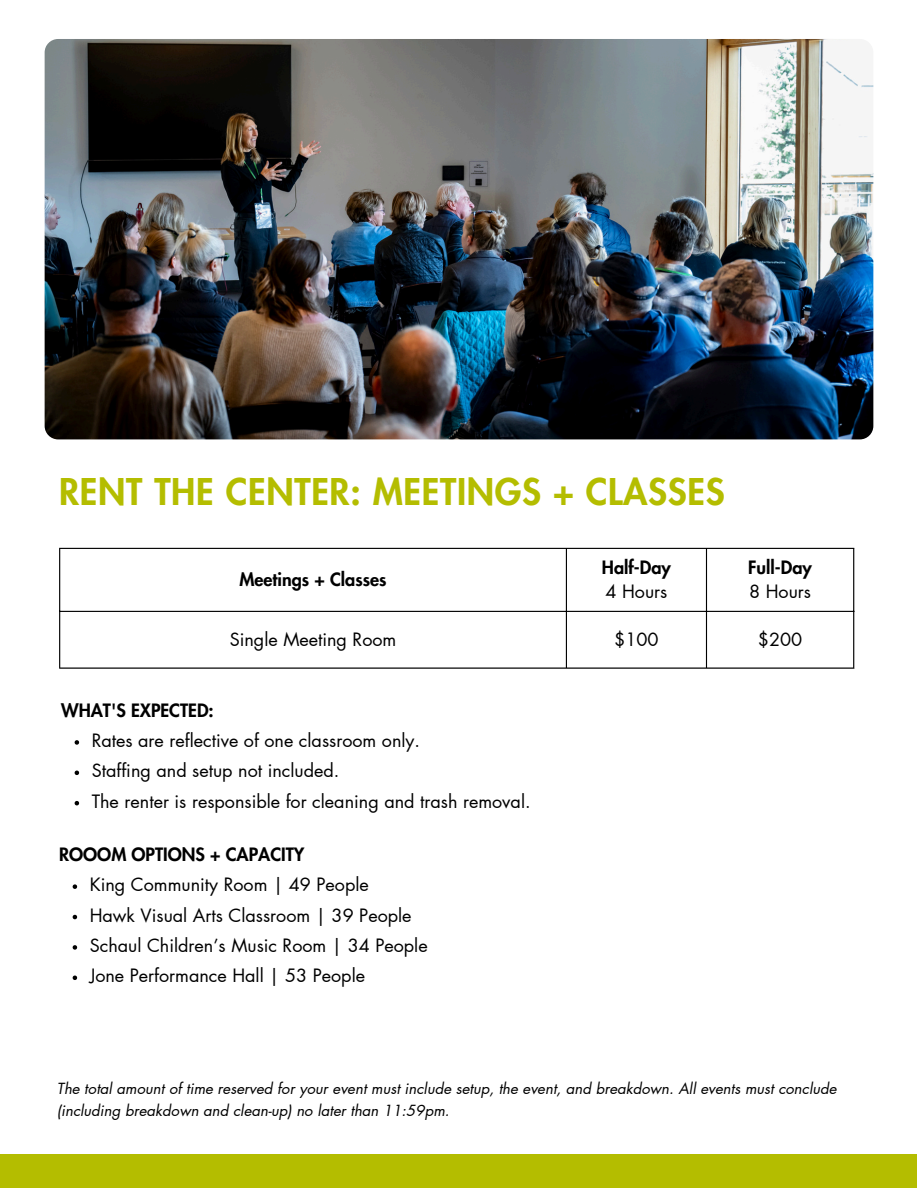
<style>
.page{position:relative;width:918px;height:1188px;background:#fff}
.page>*{position:absolute;margin:0;border:0;box-sizing:border-box;transform-origin:0 0}
.t1{font:800 36px "Futura LT Pro";letter-spacing:.02em;color:#b4bd00}
.t2{font:18px "Futura LT Pro";color:#000}
.t3{font:800 18px "Futura LT Pro";color:#000}
.t4{font:italic 15px/21.3px "Futura LT Pro";color:#000}
</style>
<div class="page">
<div style="left:0;top:1155px;width:917px;height:33px;background:#b4bd00"></div>
<hr style="left:59px;top:549px;width:1px;height:119px;background:#000">
<hr style="left:566px;top:549px;width:1px;height:119px;background:#000">
<hr style="left:706px;top:549px;width:1px;height:119px;background:#000">
<hr style="left:853px;top:549px;width:1px;height:119px;background:#000">
<hr style="left:59px;top:548px;width:795px;height:1px;background:#000">
<hr style="left:59px;top:611px;width:795px;height:1px;background:#000">
<hr style="left:59px;top:668px;width:795px;height:1px;background:#000">
<svg style="left:75px;top:740px;width:4px;height:5px"></svg>
<svg style="left:75px;top:771px;width:4px;height:4px"></svg>
<svg style="left:75px;top:801px;width:4px;height:4px"></svg>
<img style="left:45px;top:39px;width:828px;height:400px;border-radius:13px">
<svg style="left:73px;top:884px;width:4px;height:5px"></svg>
<svg style="left:73px;top:915px;width:4px;height:4px"></svg>
<svg style="left:73px;top:945px;width:4px;height:5px"></svg>
<svg style="left:73px;top:976px;width:4px;height:4px"></svg>
<p class="t1" style="left:59px;top:475px;width:667px">RENT THE CENTER: MEETINGS + CLASSES</p>
<h1 class="t3" style="left:240px;top:571px;width:148px">Meetings + Classes</h1>
<p class="t3" style="left:602px;top:559px;width:71px">Half-Day</p>
<p class="t2" style="left:605px;top:584px;width:63px">4 Hours</p>
<p class="t3" style="left:748px;top:559px;width:65px">Full-Day</p>
<p class="t2" style="left:749px;top:584px;width:63px">8 Hours</p>
<p class="t2" style="left:230px;top:631px;width:168px">Single Meeting Room</p>
<p class="t2" style="left:614px;top:631px;width:46px">$100</p>
<p class="t2" style="left:758px;top:631px;width:46px">$200</p>
<p class="t3" style="left:61px;top:702px;width:154px">WHAT'S EXPECTED:</p>
<h2 class="t2" style="left:92px;top:732px;width:330px">Rates are reflective of one classroom only.</h2>
<p class="t2" style="left:92px;top:762px;width:249px">Staffing and setup not included.</p>
<p class="t2" style="left:92px;top:793px;width:440px">The renter is responsible for cleaning and trash removal.</p>
<h2 class="t3" style="left:59px;top:846px;width:247px">ROOOM OPTIONS + CAPACITY</h2>
<p class="t2" style="left:90px;top:876px;width:281px">King Community Room | 49 People</p>
<p class="t2" style="left:90px;top:907px;width:323px">Hawk Visual Arts Classroom | 39 People</p>
<p class="t2" style="left:90px;top:937px;width:339px">Schaul Children’s Music Room | 34 People</p>
<p class="t2" style="left:90px;top:967px;width:277px">Jone Performance Hall | 53 People</p>
<p class="t4" style="left:57px;top:1079px;width:781px">The total amount of time reserved for your event must include setup, the event, and breakdown. All events must conclude (including breakdown and clean-up) no later than 11:59pm.</p>
</div>
